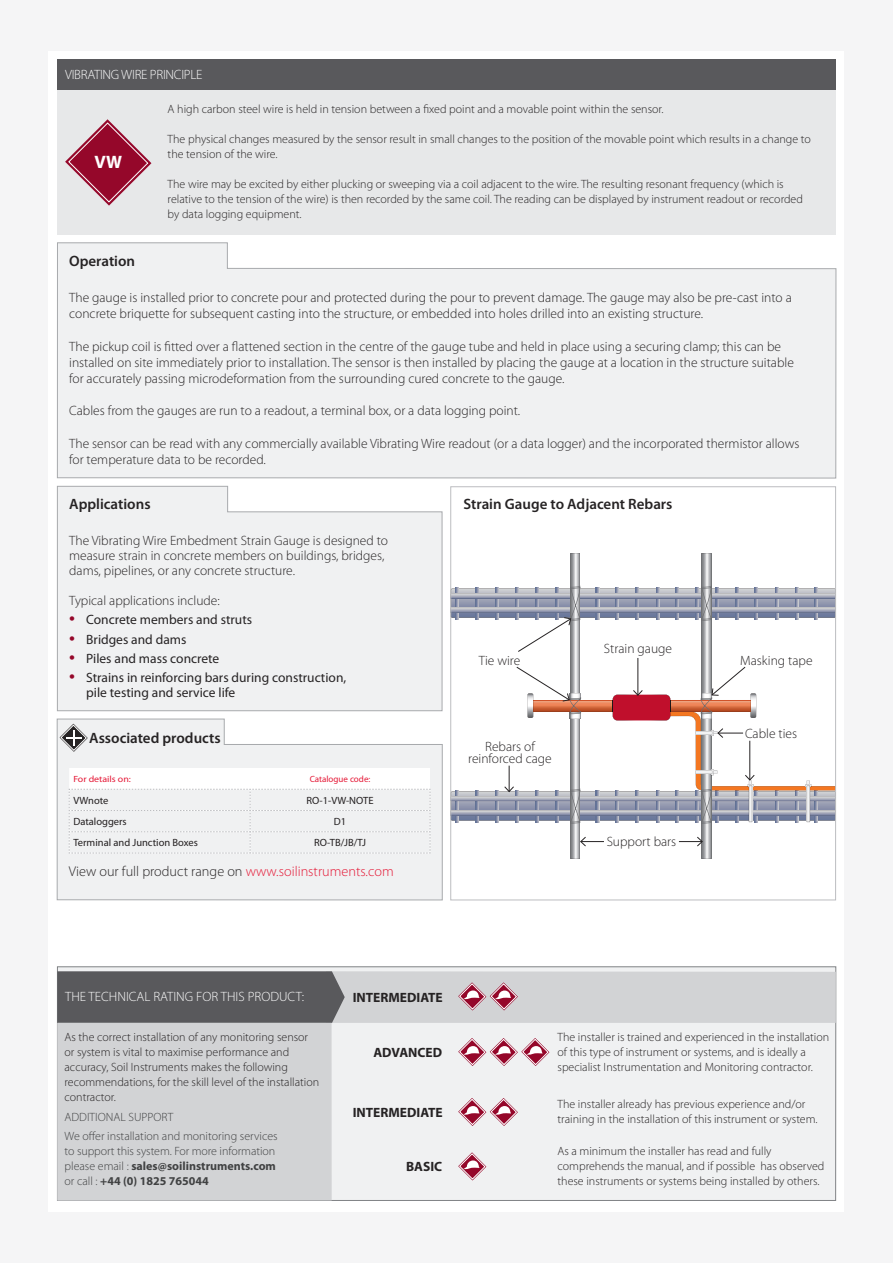
<style>
.page{position:relative;width:893px;height:1263px;background:#f5f5f6}
.page>*{position:absolute;margin:0;border:0;box-sizing:border-box;transform-origin:0 0}
.t1{font:700 18px "Myriad Pro";color:#fff}
.t2{font:600 15px "Myriad Pro";color:#262324}
.t3{font:300 14.25px "Myriad Pro";color:#262324}
.t4{font:300 13.5px/16.2px "Myriad Pro";color:#262324}
.t5{font:13.5px/15px "Myriad Pro";color:#262324}
.t6{font:700 13.5px "Myriad Pro";color:#262324}
.t7{font:300 13.5px "Myriad Pro";color:#fff}
.t8{font:300 13.5px "Myriad Pro";letter-spacing:-.02em;color:#fff}
.t9{font:300 12px/15px "Myriad Pro";color:#262324}
.t10{font:300 12px/15px "Myriad Pro";color:#414243}
.t11{font:10.5px "Myriad Pro";color:#231f20}
.t12{font:9px "Myriad Pro";color:#e51836}
.t13{font:9px "Myriad Pro";color:#e51836;scale:1.1 1}
.s1{font-size:21px;color:#95072a}
.s2{color:#e51836}
.s3{font-weight:700}
</style>
<div class="page">
<div style="left:49px;top:51px;width:795px;height:1161px;background:#fff"></div>
<svg style="left:57px;top:486px;width:385px;height:225px"></svg>
<svg style="left:57px;top:242px;width:779px;height:236px"></svg>
<div style="left:57px;top:62px;width:779px;height:172px;background:#e7e8e9"></div>
<div style="left:57px;top:59px;width:779px;height:30px;background:#59595c"></div>
<svg style="left:65px;top:119px;width:86px;height:87px"></svg>
<div style="left:57px;top:966px;width:779px;height:235px;background:#f0f1f2"></div>
<div style="left:57px;top:1023px;width:275px;height:178px;background:#d2d3d5"></div>
<svg style="left:458px;top:1098px;width:60px;height:28px"></svg>
<svg style="left:458px;top:1152px;width:28px;height:28px"></svg>
<svg style="left:458px;top:1038px;width:91px;height:28px"></svg>
<svg style="left:57px;top:971px;width:779px;height:52px;background:#a6a4a7"></svg>
<svg style="left:451px;top:553px;width:385px;height:305px"></svg>
<svg style="left:57px;top:719px;width:386px;height:181px"></svg>
<svg style="left:60px;top:724px;width:28px;height:28px"></svg>
<svg style="left:69px;top:768px;width:362px;height:86px"></svg>
<p class="t8" style="left:65px;top:67px;width:139px">VIBRATING WIRE PRINCIPLE</p>
<p class="t9" style="left:168px;top:101px;width:497px">A high carbon steel wire is held in tension between a fixed point and a movable point within the sensor.</p>
<p class="t9" style="left:168px;top:131px;width:645px">The physical changes measured by the sensor result in small changes to the position of the movable point which results in a change to the tension of the wire.</p>
<p class="t9" style="left:168px;top:176px;width:637px">The wire may be excited by either plucking or sweeping via a coil adjacent to the wire. The resulting resonant frequency (which is relative to the tension of the wire) is then recorded by the same coil. The reading can be displayed by instrument readout or recorded by data logging equipment.</p>
<p class="t1" style="left:95px;top:150px;width:29px">VW</p>
<p class="t2" style="left:69px;top:251px;width:67px">Operation</p>
<p class="t4" style="left:69px;top:289px;width:724px">The gauge is installed prior to concrete pour and protected during the pour to prevent damage. The gauge may also be pre-cast into a concrete briquette for subsequent casting into the structure, or embedded into holes drilled into an existing structure.</p>
<p class="t4" style="left:69px;top:338px;width:726px">The pickup coil is fitted over a flattened section in the centre of the gauge tube and held in place using a securing clamp; this can be installed on site immediately prior to installation. The sensor is then installed by placing the gauge at a location in the structure suitable for accurately passing microdeformation from the surrounding cured concrete to the gauge.</p>
<p class="t4" style="left:69px;top:403px;width:453px">Cables from the gauges are run to a readout, a terminal box, or a data logging point.</p>
<p class="t4" style="left:69px;top:435px;width:732px">The sensor can be read with any commercially available Vibrating Wire readout (or a data logger) and the incorporated thermistor allows for temperature data to be recorded.</p>
<p class="t2" style="left:69px;top:495px;width:83px">Applications</p>
<p class="t2" style="left:463px;top:495px;width:211px">Strain Gauge to Adjacent Rebars</p>
<p class="t4" style="left:69px;top:533px;width:320px;line-height:15px">The Vibrating Wire Embedment Strain Gauge is designed to measure strain in concrete members on buildings, bridges, dams, pipelines, or any concrete structure.</p>
<p class="t4" style="left:69px;top:592px;width:152px">Typical applications include:</p>
<p class="t5" style="left:69px;top:612px;width:185px"><span class="s1">•</span> Concrete members and struts</p>
<p class="t5" style="left:69px;top:631px;width:119px"><span class="s1">•</span> Bridges and dams</p>
<p class="t5" style="left:69px;top:651px;width:152px"><span class="s1">•</span> Piles and mass concrete</p>
<p class="t5" style="left:86px;top:670px;width:262px;text-indent:-17px"><span class="s1">•</span> Strains in reinforcing bars during construction, pile testing and service life</p>
<p class="t2" style="left:89px;top:728px;width:133px">Associated products</p>
<p class="t13" style="left:73px;top:773px;width:54px">For details on:</p>
<p class="t12" style="left:310px;top:773px;width:62px">Catalogue code:</p>
<p class="t11" style="left:73px;top:794px;width:37px">VWnote</p>
<p class="t11" style="left:307px;top:794px;width:69px">RO-1-VW-NOTE</p>
<p class="t11" style="left:73px;top:815px;width:55px">Dataloggers</p>
<p class="t11" style="left:334px;top:815px;width:14px">D1</p>
<p class="t11" style="left:73px;top:836px;width:126px">Terminal and Junction Boxes</p>
<p class="t11" style="left:314px;top:836px;width:54px">RO-TB/JB/TJ</p>
<p class="t3" style="left:69px;top:863px;width:326px">View our full product range on <span class="s2">www.soilinstruments.com</span></p>
<p class="t4" style="left:479px;top:652px;width:43px">Tie wire</p>
<p class="t4" style="left:468px;top:740px;width:85px;line-height:12px;text-align:center">Rebars of reinforced cage</p>
<p class="t7" style="left:65px;top:989px;width:241px">THE TECHNICAL RATING FOR THIS PRODUCT:</p>
<p class="t6" style="left:353px;top:988px;width:91px">INTERMEDIATE</p>
<p class="t4" style="left:604px;top:640px;width:70px">Strain gauge</p>
<p class="t4" style="left:607px;top:833px;width:71px">Support bars</p>
<p class="t4" style="left:740px;top:652px;width:74px">Masking tape</p>
<p class="t4" style="left:745px;top:726px;width:54px">Cable ties</p>
<p class="t9" style="left:65px;top:1029px;width:256px">As the correct installation of any monitoring sensor or system is vital to maximise performance and accuracy, Soil Instruments makes the following recommendations, for the skill level of the installation contractor.</p>
<p class="t10" style="left:65px;top:1110px;width:110px">ADDITIONAL SUPPORT</p>
<p class="t10" style="left:65px;top:1129px;width:215px">We offer installation and monitoring services to support this system. For more information please email : <span class="s3">sales@soilinstruments.com </span>or call : <span class="s3">+44 (0) 1825 765044</span></p>
<p class="t6" style="left:373px;top:1043px;width:70px">ADVANCED</p>
<p class="t6" style="left:353px;top:1104px;width:91px">INTERMEDIATE</p>
<p class="t6" style="left:406px;top:1157px;width:38px">BASIC</p>
<p class="t9" style="left:557px;top:1029px;width:273px">The installer is trained and experienced in the installation of this type of instrument or systems, and is ideally a specialist Instrumentation and Monitoring contractor.</p>
<p class="t9" style="left:557px;top:1096px;width:262px">The installer already has previous experience and/or training in the installation of this instrument or system.</p>
<p class="t9" style="left:557px;top:1143px;width:268px">As a minimum the installer has read and fully comprehends the manual, and if possible has observed these instruments or systems being installed by others.</p>
</div>
